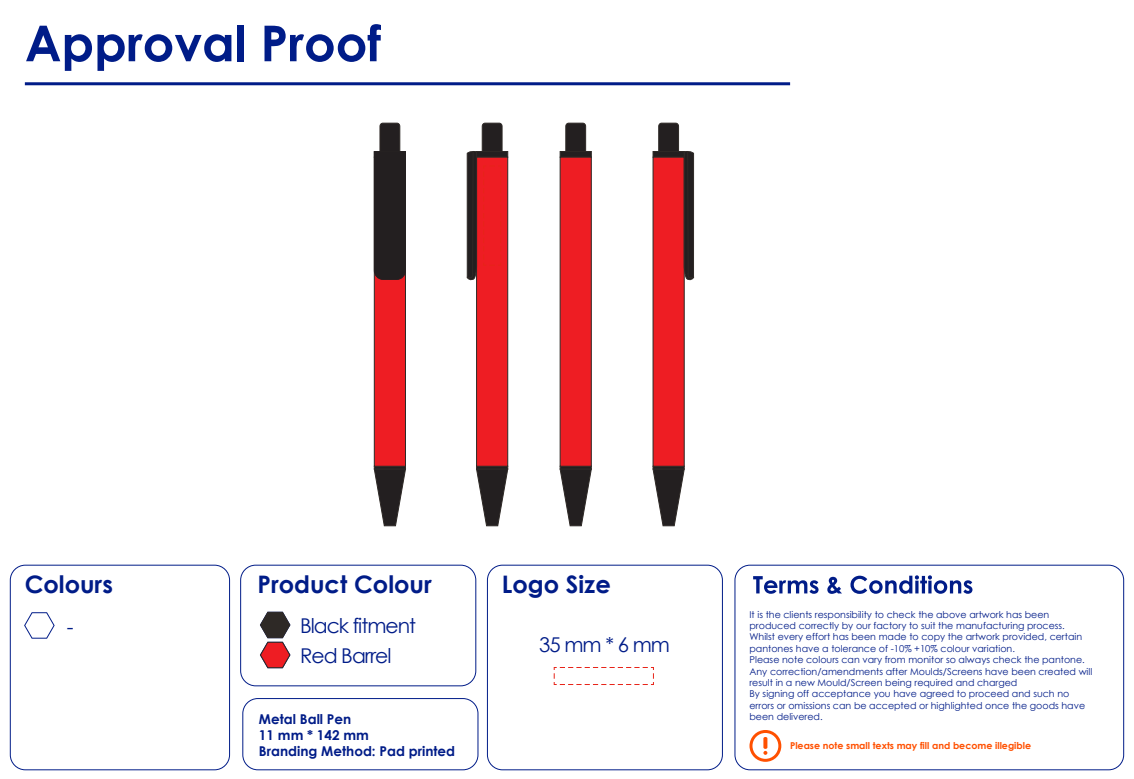
<style>
.page{position:relative;width:1134px;height:779px;background:#fff}
.page>*{position:absolute;margin:0;border:0;box-sizing:border-box;transform-origin:0 0}
.t1{font:700 24.1px "Century Gothic";color:#001c88}
.t2{font:20.4px/30px "Century Gothic";letter-spacing:-.05em;color:#001c88}
.t3{font:700 13.5px/16.3px "Century Gothic";color:#001c88}
.t4{font:9.5px/11.4px "Century Gothic";color:#001c88}
.t5{font:700 9.5px "Century Gothic";color:#ff5000}
</style>
<div class="page">
<div style="left:476px;top:151px;width:32px;height:6px;background:#231f20;border:1px solid #2e2926"></div>
<div style="left:476px;top:466px;width:32px;height:3px;background:#231f20;border:1px solid #2e2926"></div>
<div style="left:476px;top:157px;width:32px;height:309px;background:#ee1d23;border:1px solid #2e2926"></div>
<svg style="left:476px;top:468px;width:32px;height:58px"></svg>
<svg style="left:554px;top:667px;width:100px;height:18px"></svg>
<svg style="left:467px;top:123px;width:36px;height:158px"></svg>
<div style="left:10px;top:565px;width:220px;height:205px;border:1px solid #001c88;border-radius:15px"></div>
<div style="left:240px;top:565px;width:236px;height:121px;border:1px solid #001c88;border-radius:15px"></div>
<div style="left:242px;top:698px;width:236px;height:72px;border:1px solid #001c88;border-radius:15px"></div>
<hr style="left:25px;top:82px;width:765px;height:3px;background:#001c88">
<svg style="left:26px;top:26px;width:205px;height:45px"></svg>
<div style="left:237px;top:25px;width:7px;height:36px;background:#001c88"></div>
<svg style="left:264px;top:24px;width:117px;height:38px"></svg>
<svg style="left:260px;top:612px;width:30px;height:56px"></svg>
<div style="left:734px;top:565px;width:390px;height:205px;border:1px solid #001c88;border-radius:15px"></div>
<svg style="left:753px;top:576px;width:65px;height:18px"></svg>
<svg style="left:827px;top:577px;width:15px;height:17px"></svg>
<svg style="left:850px;top:575px;width:122px;height:19px"></svg>
<svg style="left:749px;top:730px;width:32px;height:32px"></svg>
<div style="left:487px;top:565px;width:236px;height:205px;border:1px solid #001c88;border-radius:15px"></div>
<svg style="left:24px;top:612px;width:31px;height:27px"></svg>
<div style="left:374px;top:466px;width:32px;height:3px;background:#231f20;border:1px solid #2e2926"></div>
<div style="left:374px;top:157px;width:32px;height:309px;background:#ee1d23;border:1px solid #2e2926"></div>
<svg style="left:374px;top:468px;width:32px;height:58px"></svg>
<svg style="left:565px;top:123px;width:21px;height:28px"></svg>
<div style="left:560px;top:151px;width:31px;height:6px;background:#231f20;border:1px solid #2e2926"></div>
<div style="left:560px;top:466px;width:31px;height:3px;background:#231f20;border:1px solid #2e2926"></div>
<div style="left:560px;top:157px;width:31px;height:309px;background:#ee1d23"></div>
<svg style="left:559px;top:468px;width:33px;height:58px"></svg>
<div style="left:653px;top:151px;width:31px;height:6px;background:#231f20;border:1px solid #2e2926"></div>
<div style="left:653px;top:466px;width:31px;height:3px;background:#231f20;border:1px solid #2e2926"></div>
<div style="left:653px;top:157px;width:31px;height:309px;background:#ee1d23"></div>
<svg style="left:652px;top:468px;width:33px;height:58px"></svg>
<svg style="left:658px;top:123px;width:36px;height:158px"></svg>
<svg style="left:374px;top:123px;width:32px;height:157px;background:#322d2e"></svg>
<h1 class="t1" style="left:25px;top:566px;width:90px">Colours</h1>
<h1 class="t1" style="left:258px;top:566px;width:176px">Product Colour</h1>
<h2 class="t2" style="left:67px;top:611px;width:8px">-</h2>
<h2 class="t2" style="left:300px;top:610px;width:118px">Black fitment<br>Red Barrel</h2>
<h3 class="t3" style="left:259px;top:710px;width:198px">Metal Ball Pen<br>11 mm * 142 mm<br>Branding Method: Pad printed</h3>
<h1 class="t1" style="left:502px;top:566px;width:111px">Logo Size</h1>
<h2 class="t2" style="left:539px;top:629px;width:132px">35 mm * 6 mm</h2>
<p class="t4" style="left:749px;top:608px;width:344px">It is the clients responsibility to check the above artwork has been produced correctly by our factory to suit the manufacturing process.<br>Whilst every effort has been made to copy the artwork provided, certain pantones have a tolerance of -10% +10% colour variation.<br>Please note colours can vary from monitor so always check the pantone.<br>Any correction/amendments after Moulds/Screens have been created will result in a new Mould/Screen being required and charged<br>By signing off acceptance you have agreed to proceed and such no errors or omissions can be accepted or highlighted once the goods have been delivered.</p>
<p class="t5" style="left:790px;top:738px;width:243px">Please note small texts may fill and become illegible</p>
</div>
